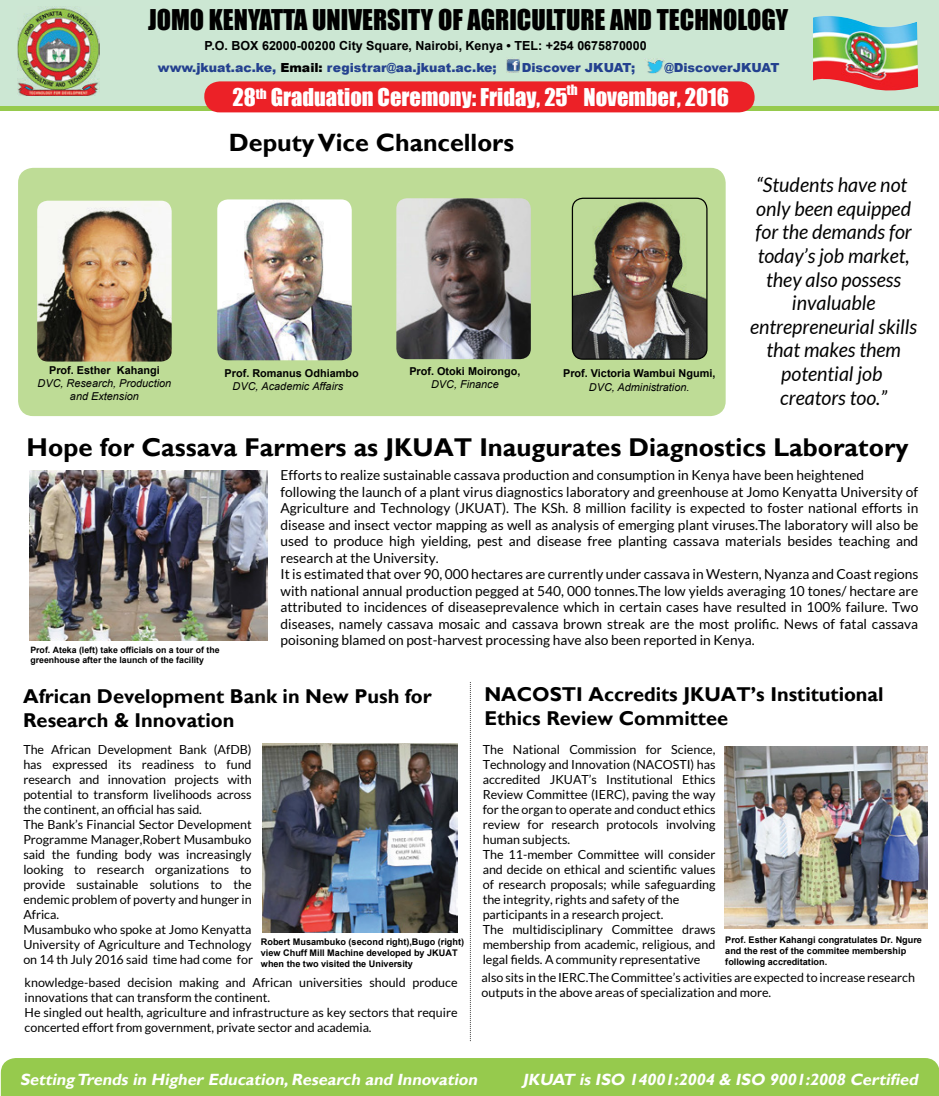
<style>
.page{position:relative;width:939px;height:1096px;background:#fff}
.page>*{position:absolute;margin:0;border:0;box-sizing:border-box;transform-origin:0 0}
.t1{font:26.25px "Impact";color:#000}
.t2{font:700 25.75px "Gill Sans";color:#000}
.t3{font:700 25px "Gill Sans";color:#000}
.t4{font:22.5px "Impact";color:#fff}
.t5{font:italic 20px/23.6px "Lato";color:#030303;text-align:center}
.t6{font:700 20px/24px "Gill Sans";color:#000}
.t7{font:italic 700 16.25px "Gill Sans";color:#fff}
.t8{font:13.75px/16.5px "Lato";color:#000}
.t9{font:13.12px "Impact";color:#fff}
.t10{font:12.5px/15px "Lato";color:#000}
.t11{font:900 12.5px "Arial";color:#24418f}
.t12{font:700 12.5px "Arial";color:#000}
.t13{font:italic 10.88px/13px "Arial";color:#000;text-align:center}
.t14{font:700 10.88px "Arial";color:#000}
.t15{font:700 9.12px/11px "Arial";color:#000}
.t16{font:700 8.75px/10.5px "Arial";color:#000}
.s1{color:#000}
</style>
<div class="page">
<div style="left:18px;top:168px;width:708px;height:248px;background:#bedc96;border-radius:15px"></div>
<img style="left:37px;top:201px;width:135px;height:161px">
<img style="left:217px;top:199px;width:135px;height:161px">
<img style="left:572px;top:198px;width:134px;height:160px">
<div style="left:572px;top:198px;width:136px;height:162px;border:1px solid #000;border-radius:11px"></div>
<img style="left:396px;top:198px;width:135px;height:161px">
<div style="left:1px;top:106px;width:938px;height:5px;background:#96ca4d"></div>
<div style="left:1px;top:0;width:938px;height:105px;background:#cce7d3"></div>
<img style="left:18px;top:7px;width:82px;height:88px">
<div style="left:204px;top:81px;width:551px;height:31px;background:#ec2127;border-radius:15px"></div>
<svg style="left:506px;top:59px;width:13px;height:13px"></svg>
<img style="left:647px;top:58px;width:17px;height:4px">
<img style="left:647px;top:62px;width:17px;height:12px">
<div style="left:1px;top:1058px;width:938px;height:38px;background:#96ca4d"></div>
<svg style="left:470px;top:682px;width:1px;height:359px"></svg>
<img style="left:30px;top:470px;width:238px;height:170px">
<img style="left:262px;top:743px;width:196px;height:189px">
<img style="left:725px;top:746px;width:203px;height:182px">
<img style="left:813px;top:16px;width:105px;height:75px">
<h1 class="t1" style="left:148px;top:-1px;width:642px">JOMO KENYATTA UNIVERSITY OF AGRICULTURE AND TECHNOLOGY</h1>
<p class="t12" style="left:205px;top:37px;width:444px">P.O. BOX 62000-00200 City Square, Nairobi, Kenya • TEL: +254 0675870000</p>
<h3 class="t4" style="left:233px;top:80px;width:498px">28<sup>th</sup> Graduation Ceremony: Friday, 25 November, 2016</h3>
<p class="t11" style="left:158px;top:58px;width:340px">www.jkuat.ac.ke, <span class="s1">Email:</span> registrar@aa.jkuat.ac.ke;</p>
<p class="t11" style="left:522px;top:58px;width:115px">Discover JKUAT;</p>
<p class="t11" style="left:664px;top:58px;width:116px">@DiscoverJKUAT</p>
<p class="t9" style="left:567px;top:80px;width:12px">th</p>
<p class="t14" style="left:49px;top:363px;width:112px">Prof. Esther Kahangi</p>
<p class="t13" style="left:38px;top:377px;width:135px">DVC, Research, Production and Extension</p>
<h3 class="t3" style="left:229px;top:127px;width:287px">DeputyVice Chancellors</h3>
<p class="t14" style="left:225px;top:366px;width:136px">Prof. Romanus Odhiambo</p>
<p class="t13" style="left:233px;top:380px;width:112px">DVC, Academic Affairs</p>
<p class="t14" style="left:409px;top:364px;width:113px">Prof. Otoki Moirongo,</p>
<p class="t13" style="left:431px;top:378px;width:69px">DVC, Finance</p>
<p class="t14" style="left:563px;top:366px;width:154px">Prof. Victoria Wambui Ngumi,</p>
<p class="t13" style="left:589px;top:381px;width:102px">DVC, Administration.</p>
<h3 class="t5" style="left:750px;top:173px;width:169px">“Students have not only been equipped for the demands for today’s job market, they also possess invaluable entrepreneurial skills that makes them potential job creators too.”</h3>
<h2 class="t2" style="left:27px;top:431px;width:883px">Hope for Cassava Farmers as JKUAT Inaugurates Diagnostics Laboratory</h2>
<p class="t16" style="left:30px;top:644px;width:191px">Prof. Ateka (left) take officials on a tour of the greenhouse after the launch of the facility</p>
<p class="t8" style="left:280px;top:467px;width:640px">Efforts to realize sustainable cassava production and consumption in Kenya have been heightened following the launch of a plant virus diagnostics laboratory and greenhouse at Jomo Kenyatta University of Agriculture and Technology (JKUAT). The KSh. 8 million facility is expected to foster national efforts in disease and insect vector mapping as well as analysis of emerging plant viruses.The laboratory will also be used to produce high yielding, pest and disease free planting cassava materials besides teaching and research at the University.<br>It is estimated that over 90, 000 hectares are currently under cassava in Western, Nyanza and Coast regions with national annual production pegged at 540, 000 tonnes.The low yields averaging 10 tones/ hectare are attributed to incidences of diseaseprevalence which in certain cases have resulted in 100% failure. Two diseases, namely cassava mosaic and cassava brown streak are the most prolific. News of fatal cassava poisoning blamed on post-harvest processing have also been reported in Kenya.</p>
<h3 class="t6" style="left:23px;top:685px;width:410px">African Development Bank in New Push for<br>Research &amp; Innovation</h3>
<h3 class="t6" style="left:484px;top:682px;width:401px">NACOSTI Accredits JKUAT’s Institutional<br>Ethics Review Committee</h3>
<p class="t10" style="left:23px;top:742px;width:231px">The African Development Bank (AfDB) has expressed its readiness to fund research and innovation projects with potential to transform livelihoods across the continent, an official has said.<br>The Bank’s Financial Sector Development Programme Manager,Robert Musambuko said the funding body was increasingly looking to research organizations to provide sustainable solutions to the endemic problem of poverty and hunger in Africa.<br>Musambuko who spoke at Jomo Kenyatta University of Agriculture and Technology on 14 th July 2016 said time had come for</p>
<p class="t10" style="left:25px;top:975px;width:435px">knowledge-based decision making and African universities should produce innovations that can transform the continent.<br>He singled out health, agriculture and infrastructure as key sectors that require concerted effort from government, private sector and academia.</p>
<p class="t15" style="left:261px;top:937px;width:205px">Robert Musambuko (second right),Bugo (right) view Chuff Mill Machine developed by JKUAT when the two visited the University</p>
<p class="t10" style="left:483px;top:741px;width:234px">The National Commission for Science, Technology and Innovation (NACOSTI) has accredited JKUAT’s Institutional Ethics Review Committee (IERC), paving the way for the organ to operate and conduct ethics review for research protocols involving human subjects.<br>The 11-member Committee will consider and decide on ethical and scientific values of research proposals; while safeguarding the integrity, rights and safety of the participants in a research project.<br>The multidisciplinary Committee draws membership from academic, religious, and legal fields. A community representative</p>
<p class="t10" style="left:482px;top:969px;width:435px">also sits in the IERC.The Committee’s activities are expected to increase research outputs in the above areas of specialization and more.</p>
<p class="t15" style="left:725px;top:935px;width:198px">Prof. Esther Kahangi congratulates Dr. Ngure and the rest of the commitee membership following accreditation.</p>
<h3 class="t7" style="left:20px;top:1070px;width:463px">SettingTrends in Higher Education,Research and Innovation</h3>
<h3 class="t7" style="left:522px;top:1070px;width:401px">J KUAT is ISO 14001:2004 &amp; ISO 9001:2008 Certified</h3>
</div>
